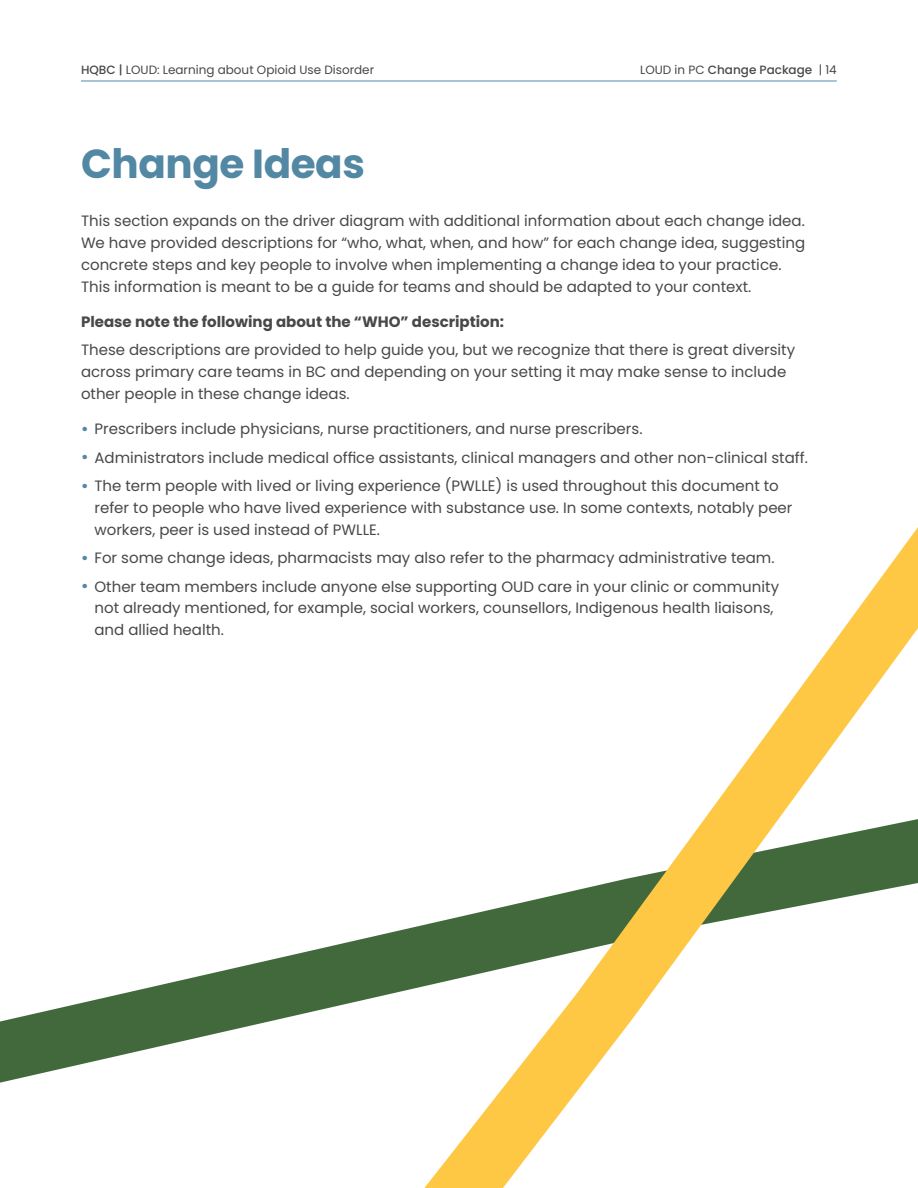
<style>
.page{position:relative;width:918px;height:1188px;background:#fff}
.page>*{position:absolute;margin:0;border:0;box-sizing:border-box;transform-origin:0 0}
.t1{font:700 40.5px "Poppins";letter-spacing:-.01em;color:#5288a4}
.t2{font:15px/21.8px "Poppins";color:#464945}
.t3{font:700 15px "Poppins";color:#464945}
.t4{font:12px "Poppins";color:#464945}
.t5{font:500 12px "Poppins";color:#464945}
.s1{font-weight:500}
.s2{font-weight:400}
.s3{font-size:18px;color:#5288a4}
</style>
<div class="page">
<hr style="left:81px;top:81px;width:756px;height:1px;background:#5288a4">
<svg style="left:0;top:956px;width:288px;height:127px"></svg>
<svg style="left:288px;top:527px;width:630px;height:661px"></svg>
<p class="t4" style="left:81px;top:62px;width:295px"><span class="s1">HQBC |</span> LOUD: Learning about Opioid Use Disorder</p>
<p class="t5" style="left:640px;top:62px;width:198px"><span class="s2">LOUD in PC</span> Change Package <span class="s2">| 14</span></p>
<h1 class="t1" style="left:81px;top:140px;width:286px">Change Ideas</h1>
<p class="t2" style="left:81px;top:210px;width:726px">This section expands on the driver diagram with additional information about each change idea.<br>We have provided descriptions for “who, what, when, and how” for each change idea, suggesting concrete steps and key people to involve when implementing a change idea to your practice.<br>This information is meant to be a guide for teams and should be adapted to your context.</p>
<p class="t3" style="left:81px;top:313px;width:425px">Please note the following about the “WHO” description:</p>
<p class="t2" style="left:81px;top:339px;width:716px">These descriptions are provided to help guide you, but we recognize that there is great diversity across primary care teams in BC and depending on your setting it may make sense to include other people in these change ideas.</p>
<p class="t2" style="left:81px;top:418px;width:563px"><span class="s3">•</span> Prescribers include physicians, nurse practitioners, and nurse prescribers.</p>
<p class="t2" style="left:81px;top:446px;width:728px"><span class="s3">•</span> Administrators include medical office assistants, clinical managers and other non-clinical staff.</p>
<p class="t2" style="left:94px;top:475px;width:700px;text-indent:-14px"><span class="s3">•</span> The term people with lived or living experience (PWLLE) is used throughout this document to refer to people who have lived experience with substance use. In some contexts, notably peer workers, peer is used instead of PWLLE.</p>
<p class="t2" style="left:81px;top:547px;width:695px"><span class="s3">•</span> For some change ideas, pharmacists may also refer to the pharmacy administrative team.</p>
<p class="t2" style="left:94px;top:575px;width:686px;text-indent:-14px"><span class="s3">•</span> Other team members include anyone else supporting OUD care in your clinic or community not already mentioned, for example, social workers, counsellors, Indigenous health liaisons, and allied health.</p>
</div>
